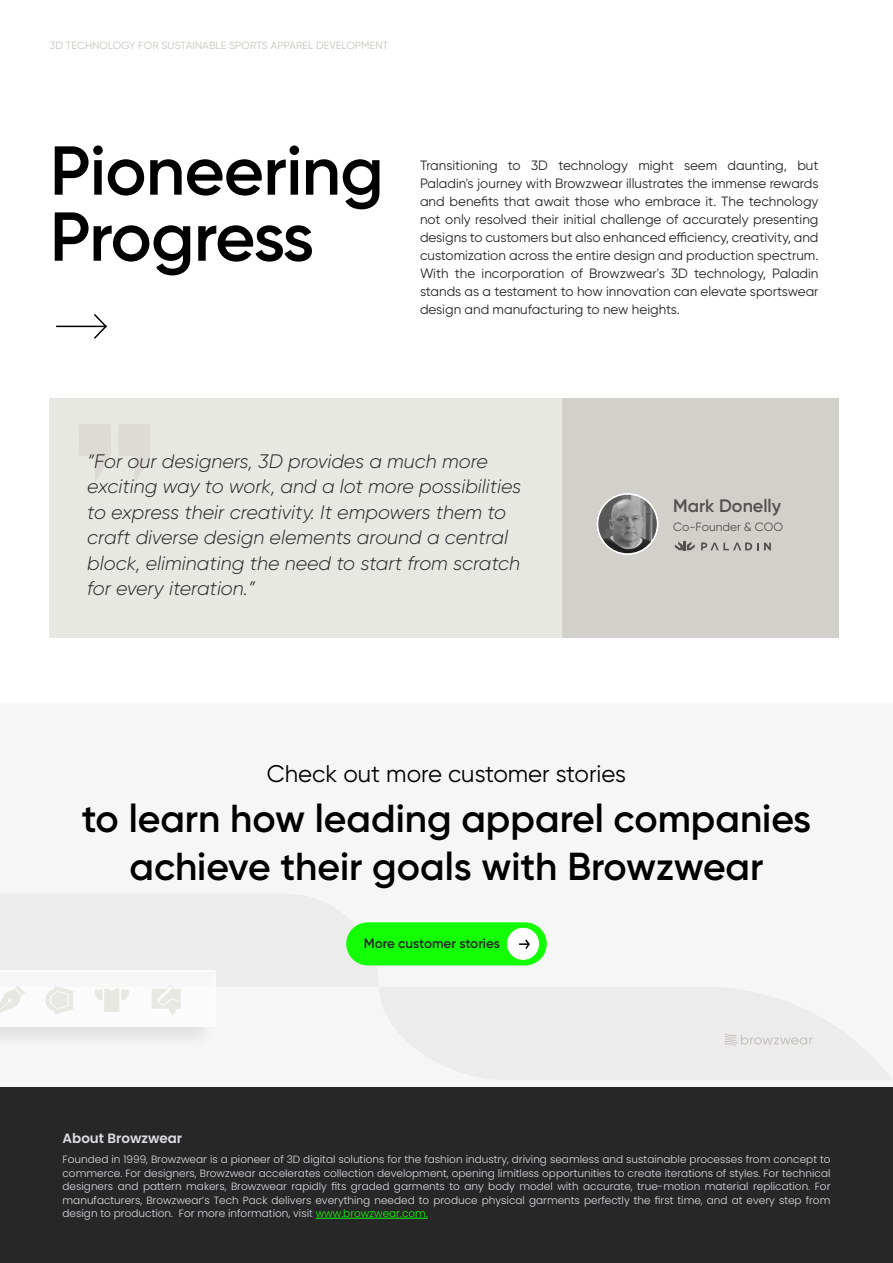
<style>
.page{position:relative;width:893px;height:1263px;background:#fff}
.page>*{position:absolute;margin:0;border:0;box-sizing:border-box;transform-origin:0 0}
.t1{font:600 69px/66px "Gilroy";letter-spacing:-.01em;color:#000}
.t2{font:600 39px/48px "Gilroy";color:#000;text-align:center}
.t3{font:24px "Gilroy";color:#000}
.t4{font:italic 300 19.5px/25.5px "Gilroy";color:#242526}
.t5{font:600 18px "Gilroy";color:#51504d}
.t6{font:13.5px/18px "Gilroy";color:#242526}
.t7{font:600 13.5px "Gilroy";color:#242526}
.t8{font:600 13.5px "Poppins";color:#dcdde0}
.t9{font:12px "Gilroy";color:#51504d}
.t10{font:300 10.5px "Poppins";color:#dcdee0}
.t11{font:10.5px "Gilroy";letter-spacing:.01em;color:#c6c4be}
.s1{color:#becbd6}
.s2{color:#13ff04}
</style>
<div class="page">
<div style="left:0;top:703px;width:893px;height:385px;background:#f6f6f7"></div>
<div style="left:50px;top:399px;width:789px;height:239px;background:#e8e8e3"></div>
<div style="left:0;top:1088px;width:893px;height:175px;background:#272727"></div>
<hr style="left:316px;top:1218px;width:112px;height:1px;background:#13ff04">
<svg style="left:92px;top:314px;width:15px;height:25px"></svg>
<hr style="left:56px;top:326px;width:51px;height:1px;background:#000">
<svg style="left:79px;top:424px;width:31px;height:58px"></svg>
<svg style="left:119px;top:424px;width:31px;height:58px"></svg>
<div style="left:562px;top:399px;width:277px;height:239px;background:#d2d0cb"></div>
<div style="left:346px;top:922px;width:201px;height:43px;background:#13ff04;border-radius:22px"></div>
<div style="left:507px;top:928px;width:32px;height:32px;background:#fff;border-radius:50%"></div>
<svg style="left:519px;top:939px;width:11px;height:10px"></svg>
<div style="left:0;top:970px;width:217px;height:82px;background:#ededee"></div>
<svg style="left:0;top:922px;width:379px;height:105px"></svg>
<svg style="left:725px;top:1034px;width:88px;height:12px"></svg>
<img style="left:598px;top:494px;width:60px;height:60px;border-radius:29px">
<div style="left:597px;top:493px;width:61px;height:62px;border:2px solid #fff;border-radius:50%"></div>
<svg style="left:675px;top:541px;width:20px;height:9px"></svg>
<svg style="left:701px;top:542px;width:70px;height:9px"></svg>
<p class="t11" style="left:50px;top:39px;width:340px">D3 TECHNOLOGY FOR SUSTAINABLE SPORTS APPAREL DEVELOPMENT</p>
<h1 class="t1" style="left:50px;top:137px;width:335px">Pioneering<br>Progress</h1>
<p class="t6" style="left:558px;top:156px;width:71px">technology</p>
<p class="t6" style="left:420px;top:156px;width:79px">Transitioning</p>
<p class="t6" style="left:420px;top:174px;width:400px">Paladins' journey with Browzwear illustrates the immense rewards</p>
<p class="t6" style="left:420px;top:192px;width:400px">and benefits that await those who embrace .i t The technology</p>
<p class="t6" style="left:420px;top:210px;width:400px">not only resolved their initial challenge of accurately presenting</p>
<p class="t6" style="left:420px;top:228px;width:400px">designs to customers but also enhanced efficiency, creativity, and</p>
<p class="t6" style="left:420px;top:246px;width:400px">customization across the entire design and production spectrum.</p>
<p class="t6" style="left:772px;top:264px;width:48px">Paladin</p>
<p class="t6" style="left:638px;top:156px;width:37px">might</p>
<p class="t6" style="left:728px;top:156px;width:61px">daunting,</p>
<p class="t6" style="left:531px;top:156px;width:18px">D3</p>
<p class="t6" style="left:797px;top:156px;width:23px">but</p>
<p class="t6" style="left:508px;top:156px;width:14px">to</p>
<p class="t6" style="left:684px;top:156px;width:35px">seem</p>
<p class="t6" style="left:694px;top:264px;width:73px">technology,</p>
<p class="t6" style="left:571px;top:264px;width:14px">of</p>
<p class="t6" style="left:420px;top:264px;width:400px">With<br>stands as a testament to how innovation can elevate sportswear design and manufacturing to new heights.</p>
<p class="t6" style="left:482px;top:264px;width:84px">incorporation</p>
<p class="t6" style="left:455px;top:264px;width:22px">the</p>
<p class="t6" style="left:589px;top:264px;width:100px">Browzwear D3s '</p>
<p class="t4" style="left:87px;top:448px;width:436px">“For our designers D3, provides a much more exciting way to work, and a lot more possibilities to express their creativity It. empowers them to craft diverse design elements around a central block, eliminating the need to start from scratch for every iteration “.</p>
<h3 class="t5" style="left:673px;top:494px;width:109px">Mark Donelly</h3>
<p class="t9" style="left:673px;top:519px;width:111px">Co-Founder &amp; COO</p>
<h3 class="t3" style="left:267px;top:759px;width:360px">Check out more customer stories</h3>
<h2 class="t2" style="left:82px;top:794px;width:731px">to learn how leading apparel companies achieve their goals with Browzwear</h2>
<p class="t8" style="left:63px;top:1131px;width:121px">About Browzwear</p>
<p class="t7" style="left:364px;top:935px;width:138px">More customer stories</p>
<p class="t10" style="left:63px;top:1153px;width:769px">Founded in 1999, Browzwear is a pioneer of D3 digital solutions for the fashion industry, driving seamless and sustainable processes from concept to</p>
<p class="t10" style="left:63px;top:1167px;width:769px">commerce. For designers, Browzwear accelerates collection development, opening limitless opportunities to create iterations of styles. For technical</p>
<p class="t10" style="left:63px;top:1180px;width:769px">designers and pattern makers, Browzwear rapidly fits graded garments to any body model with accurate, true-motion material replication. For</p>
<p class="t10" style="left:63px;top:1194px;width:769px">manufacturers, Browzwear s’ Tech Pack delivers everything needed to produce physical garments perfectly the first time, and at every step from</p>
<p class="t10" style="left:179px;top:1207px;width:250px">For more information, visi<span class="s1">t</span> <span class="s2">www.browzwear.com.</span></p>
<p class="t10" style="left:63px;top:1207px;width:112px">design to production.</p>
</div>
